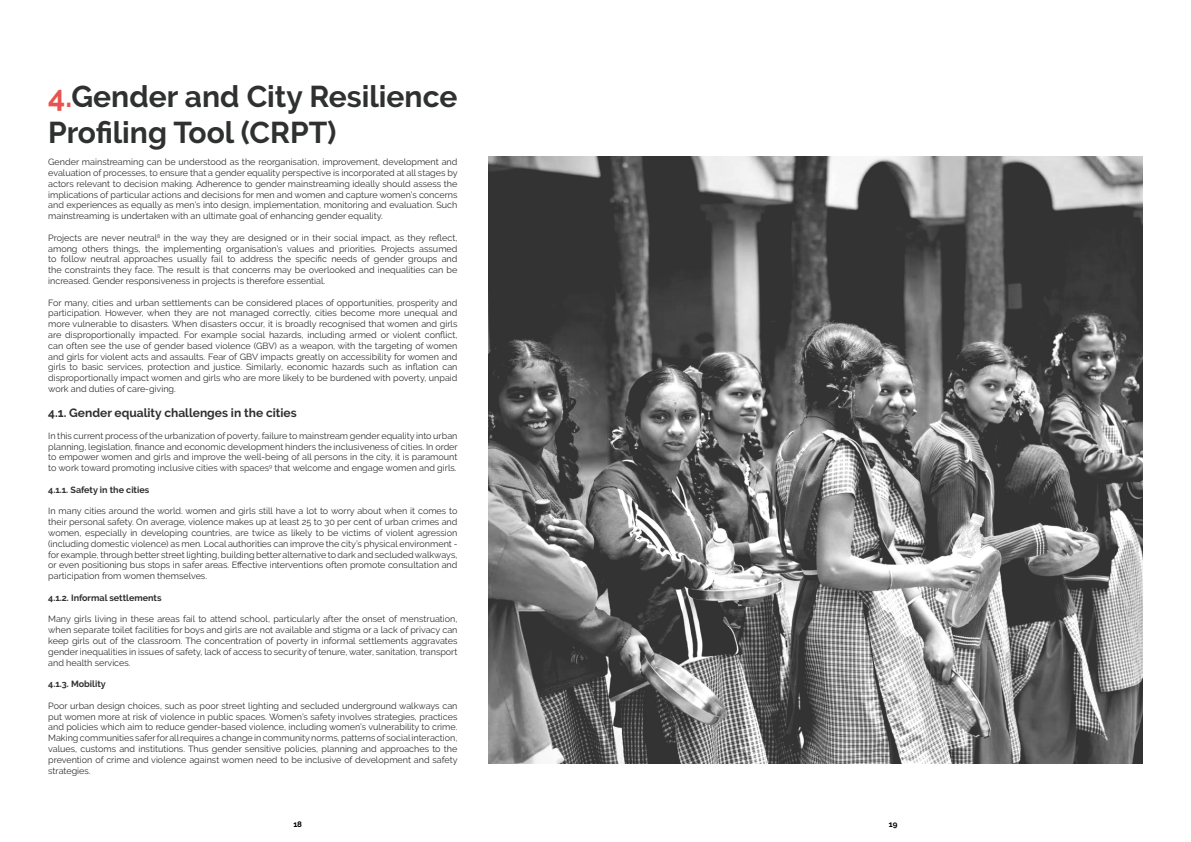
<style>
.page{position:relative;width:1191px;height:842px;background:#fff}
.page>*{position:absolute;margin:0;border:0;box-sizing:border-box;transform-origin:0 0}
.t1{font:700 30px/36px "Raleway";color:#2f3030}
.t2{font:700 12px "Raleway";color:#2f3030}
.t3{font:9px/10.8px "Raleway";color:#2f3030;text-align:justify}
.t4{font:700 9px "Raleway";color:#2f3030}
.t5{font:700 8px "Raleway";color:#000}
.s1{color:#e9534f}
</style>
<div class="page">
<img style="left:489px;top:157px;width:653px;height:606px">
<h1 class="t1" style="left:48px;top:78px;width:411px"><span class="s1">4.</span>Gender and City Resilience<br>Profiling Tool (CRPT)</h1>
<p class="t3" style="left:48px;top:156px;width:411px">Gender mainstreaming can be understood as the reorganisation, improvement, development and evaluation of processes, to ensure that a gender equality perspective is incorporated at all stages by actors relevant to decision making. Adherence to gender mainstreaming ideally should assess the implications of particular actions and decisions for men and women and capture women’s concerns and experiences as equally as men’s into design, implementation, monitoring and evaluation. Such mainstreaming is undertaken with an ultimate goal of enhancing gender equality.</p>
<p class="t3" style="left:48px;top:232px;width:411px">Projects are never neutral<sup>8</sup> in the way they are designed or in their social impact, as they reflect, among others things, the implementing organisation’s values and priorities. Projects assumed to follow neutral approaches usually fail to address the specific needs of gender groups and the constraints they face. The result is that concerns may be overlooked and inequalities can be increased. Gender responsiveness in projects is therefore essential.</p>
<p class="t3" style="left:48px;top:297px;width:411px">For many, cities and urban settlements can be considered places of opportunities, prosperity and participation. However, when they are not managed correctly, cities become more unequal and more vulnerable to disasters. When disasters occur, it is broadly recognised that women and girls are disproportionally impacted. For example social hazards, including armed or violent conflict, can often see the use of gender based violence (GBV) as a weapon, with the targeting of women and girls for violent acts and assaults. Fear of GBV impacts greatly on accessibility for women and girls to basic services, protection and justice. Similarly, economic hazards such as inflation can disproportionally impact women and girls who are more likely to be burdened with poverty, unpaid work and duties of care-giving.</p>
<h2 class="t2" style="left:48px;top:406px;width:250px">4.1. Gender equality challenges in the cities</h2>
<p class="t3" style="left:48px;top:430px;width:411px">In this current process of the urbanization of poverty, failure to mainstream gender equality into urban planning, legislation, finance and economic development hinders the inclusiveness of cities. In order to empower women and girls and improve the well-being of all persons in the city, it is paramount to work toward promoting inclusive cities with spaces<sup>9</sup> that welcome and engage women and girls.</p>
<p class="t4" style="left:48px;top:484px;width:103px">4.1.1. Safety in the cities</p>
<p class="t3" style="left:48px;top:506px;width:411px">In many cities around the world. women and girls still have a lot to worry about when it comes to their personal safety. On average, violence makes up at least 25 to 30 per cent of urban crimes and women, especially in developing countries, are twice as likely to be victims of violent agression (including domestic violence) as men. Local authorities can improve the city’s physical environment - for example, through better street lighting, building better alternative to dark and secluded walkways, or even positioning bus stops in safer areas. Effective interventions often promote consultation and participation from women themselves.</p>
<p class="t4" style="left:48px;top:592px;width:115px">4.1.2. Informal settlements</p>
<p class="t3" style="left:48px;top:614px;width:411px">Many girls living in these areas fail to attend school, particularly after the onset of menstruation, when separate toilet facilities for boys and girls are not available and stigma or a lack of privacy can keep girls out of the classroom. The concentration of poverty in informal settlements aggravates gender inequalities in issues of safety, lack of access to security of tenure, water, sanitation, transport and health services.</p>
<p class="t4" style="left:48px;top:679px;width:59px">4.1.3. Mobility</p>
<p class="t3" style="left:48px;top:700px;width:411px">Poor urban design choices, such as poor street lighting and secluded underground walkways can put women more at risk of violence in public spaces. Women’s safety involves strategies, practices and policies which aim to reduce gender-based violence, including women’s vulnerability to crime.<br>Making communities safer for all requires a change in community norms, patterns of social interaction, values, customs and institutions. Thus gender sensitive policies, planning and approaches to the prevention of crime and violence against women need to be inclusive of development and safety strategies.</p>
<p class="t5" style="left:293px;top:819px;width:10px">18</p>
<p class="t5" style="left:889px;top:819px;width:10px">19</p>
</div>
